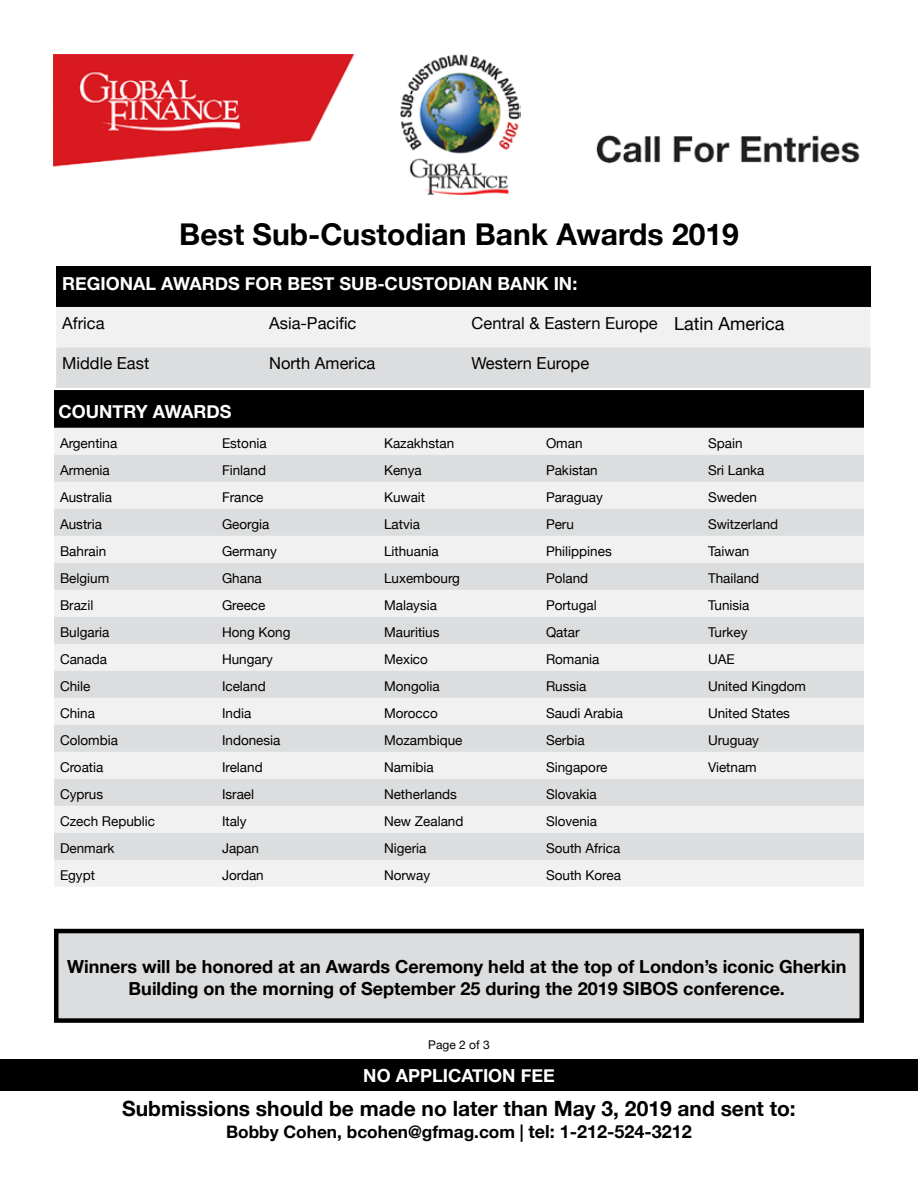
<style>
.page{position:relative;width:918px;height:1188px;background:#fff}
.page>*{position:absolute;margin:0;border:0;box-sizing:border-box;transform-origin:0 0}
.t1{font:700 30px "Helvetica Neue";color:#000}
.t2{font:700 21px "Helvetica Neue";color:#000}
.t3{font:700 18px/21.6px "Helvetica Neue";color:#000;text-align:center}
.t4{font:700 18px "Helvetica Neue";color:#fff}
.t5{font:700 17.25px "Helvetica Neue";color:#000}
.t6{font:16.5px "Helvetica Neue";color:#000}
.t7{font:13.5px "Helvetica Neue";color:#000}
.t8{font:12px "Helvetica Neue";color:#000}
.s1{font-size:18px}
</style>
<div class="page">
<div style="left:0;top:1059px;width:918px;height:31px;background:#000"></div>
<div style="left:54px;top:428px;width:810px;height:459px;background:#f1f1f2"></div>
<svg style="left:54px;top:455px;width:810px;height:405px;fill:#dcddde"></svg>
<img style="left:53px;top:54px;width:807px;height:113px">
<img style="left:400px;top:54px;width:120px;height:141px">
<div style="left:56px;top:931px;width:806px;height:90px;background:#dcddde"></div>
<div style="left:54px;top:929px;width:810px;height:94px;border:4px solid #000"></div>
<div style="left:56px;top:266px;width:815px;height:41px;background:#000"></div>
<svg style="left:54px;top:307px;width:817px;height:121px"></svg>
<h1 class="t1" style="left:179px;top:211px;width:561px">Best Sub-Custodian Bank Awards 2019</h1>
<h3 class="t4" style="left:62px;top:269px;width:517px">REGIONAL AWARDS FOR BEST SUB-CUSTODIAN BANK IN:</h3>
<p class="t6" style="left:62px;top:311px;width:44px">Africa</p>
<p class="t6" style="left:269px;top:311px;width:89px">Asia-Pacific</p>
<p class="t6" style="left:472px;top:311px;width:314px">Central &amp; Eastern Europe <span class="s1">Latin America</span></p>
<p class="t6" style="left:62px;top:351px;width:89px">Middle East</p>
<p class="t6" style="left:269px;top:351px;width:108px">North America</p>
<p class="t6" style="left:472px;top:351px;width:119px">Western Europe</p>
<h3 class="t4" style="left:58px;top:397px;width:175px">COUNTRY AWARDS</h3>
<p class="t7" style="left:60px;top:433px;width:59px">Argentina</p>
<p class="t7" style="left:222px;top:433px;width:46px">Estonia</p>
<p class="t7" style="left:384px;top:433px;width:72px">Kazakhstan</p>
<p class="t7" style="left:546px;top:433px;width:38px">Oman</p>
<p class="t7" style="left:708px;top:433px;width:36px">Spain</p>
<p class="t7" style="left:60px;top:460px;width:51px">Armenia</p>
<p class="t7" style="left:222px;top:460px;width:46px">Finland</p>
<p class="t7" style="left:384px;top:460px;width:39px">Kenya</p>
<p class="t7" style="left:546px;top:460px;width:53px">Pakistan</p>
<p class="t7" style="left:708px;top:460px;width:58px">Sri Lanka</p>
<p class="t7" style="left:60px;top:487px;width:54px">Australia</p>
<p class="t7" style="left:222px;top:487px;width:43px">France</p>
<p class="t7" style="left:384px;top:487px;width:43px">Kuwait</p>
<p class="t7" style="left:546px;top:487px;width:58px">Paraguay</p>
<p class="t7" style="left:708px;top:487px;width:50px">Sweden</p>
<p class="t7" style="left:60px;top:514px;width:43px">Austria</p>
<p class="t7" style="left:222px;top:514px;width:49px">Georgia</p>
<p class="t7" style="left:384px;top:514px;width:38px">Latvia</p>
<p class="t7" style="left:546px;top:514px;width:29px">Peru</p>
<p class="t7" style="left:708px;top:514px;width:72px">Switzerland</p>
<p class="t7" style="left:60px;top:541px;width:48px">Bahrain</p>
<p class="t7" style="left:222px;top:541px;width:57px">Germany</p>
<p class="t7" style="left:384px;top:541px;width:56px">Lithuania</p>
<p class="t7" style="left:546px;top:541px;width:67px">Philippines</p>
<p class="t7" style="left:708px;top:541px;width:43px">Taiwan</p>
<p class="t7" style="left:60px;top:568px;width:51px">Belgium</p>
<p class="t7" style="left:222px;top:568px;width:41px">Ghana</p>
<p class="t7" style="left:384px;top:568px;width:77px">Luxembourg</p>
<p class="t7" style="left:546px;top:568px;width:44px">Poland</p>
<p class="t7" style="left:708px;top:568px;width:53px">Thailand</p>
<p class="t7" style="left:60px;top:595px;width:35px">Brazil</p>
<p class="t7" style="left:222px;top:595px;width:45px">Greece</p>
<p class="t7" style="left:384px;top:595px;width:55px">Malaysia</p>
<p class="t7" style="left:546px;top:595px;width:52px">Portugal</p>
<p class="t7" style="left:708px;top:595px;width:43px">Tunisia</p>
<p class="t7" style="left:60px;top:622px;width:51px">Bulgaria</p>
<p class="t7" style="left:222px;top:622px;width:70px">Hong Kong</p>
<p class="t7" style="left:384px;top:622px;width:57px">Mauritius</p>
<p class="t7" style="left:546px;top:622px;width:35px">Qatar</p>
<p class="t7" style="left:708px;top:622px;width:41px">Turkey</p>
<p class="t7" style="left:60px;top:649px;width:49px">Canada</p>
<p class="t7" style="left:222px;top:649px;width:53px">Hungary</p>
<p class="t7" style="left:384px;top:649px;width:45px">Mexico</p>
<p class="t7" style="left:546px;top:649px;width:55px">Romania</p>
<p class="t7" style="left:708px;top:649px;width:28px">UAE</p>
<p class="t7" style="left:60px;top:676px;width:32px">Chile</p>
<p class="t7" style="left:222px;top:676px;width:45px">Iceland</p>
<p class="t7" style="left:384px;top:676px;width:57px">Mongolia</p>
<p class="t7" style="left:546px;top:676px;width:42px">Russia</p>
<p class="t7" style="left:708px;top:676px;width:100px">United Kingdom</p>
<p class="t7" style="left:60px;top:703px;width:37px">China</p>
<p class="t7" style="left:222px;top:703px;width:31px">India</p>
<p class="t7" style="left:384px;top:703px;width:55px">Morocco</p>
<p class="t7" style="left:546px;top:703px;width:79px">Saudi Arabia</p>
<p class="t7" style="left:708px;top:703px;width:84px">United States</p>
<p class="t7" style="left:60px;top:730px;width:60px">Colombia</p>
<p class="t7" style="left:222px;top:730px;width:60px">Indonesia</p>
<p class="t7" style="left:384px;top:730px;width:80px">Mozambique</p>
<p class="t7" style="left:546px;top:730px;width:40px">Serbia</p>
<p class="t7" style="left:708px;top:730px;width:53px">Uruguay</p>
<p class="t7" style="left:60px;top:757px;width:45px">Croatia</p>
<p class="t7" style="left:222px;top:757px;width:42px">Ireland</p>
<p class="t7" style="left:384px;top:757px;width:51px">Namibia</p>
<p class="t7" style="left:546px;top:757px;width:63px">Singapore</p>
<p class="t7" style="left:708px;top:757px;width:50px">Vietnam</p>
<p class="t7" style="left:60px;top:784px;width:45px">Cyprus</p>
<p class="t7" style="left:222px;top:784px;width:34px">Israel</p>
<p class="t7" style="left:384px;top:784px;width:75px">Netherlands</p>
<p class="t7" style="left:546px;top:784px;width:52px">Slovakia</p>
<p class="t7" style="left:60px;top:811px;width:97px">Czech Republic</p>
<p class="t7" style="left:222px;top:811px;width:26px">Italy</p>
<p class="t7" style="left:384px;top:811px;width:81px">New Zealand</p>
<p class="t7" style="left:546px;top:811px;width:53px">Slovenia</p>
<p class="t7" style="left:60px;top:838px;width:56px">Denmark</p>
<p class="t7" style="left:222px;top:838px;width:39px">Japan</p>
<p class="t7" style="left:384px;top:838px;width:44px">Nigeria</p>
<p class="t7" style="left:546px;top:838px;width:76px">South Africa</p>
<p class="t7" style="left:60px;top:865px;width:37px">Egypt</p>
<p class="t7" style="left:222px;top:865px;width:43px">Jordan</p>
<p class="t7" style="left:384px;top:865px;width:48px">Norway</p>
<p class="t7" style="left:546px;top:865px;width:77px">South Korea</p>
<h3 class="t3" style="left:67px;top:956px;width:781px">Winners will be honored at an Awards Ceremony held at the top of London’s iconic Gherkin<br>Building on the morning of September 25 during the 2019 SIBOS conference.</h3>
<p class="t8" style="left:428px;top:1036px;width:63px">Page 2 of 3</p>
<h3 class="t4" style="left:363px;top:1061px;width:193px">NO APPLICATION FEE</h3>
<h2 class="t2" style="left:122px;top:1093px;width:675px">Submissions should be made no later than May 3, 2019 and sent to:</h2>
<p class="t5" style="left:226px;top:1118px;width:467px">Bobby Cohen, bcohen@gfmag.com | <span class="s1">tel: 1-212-524-3212</span></p>
</div>
